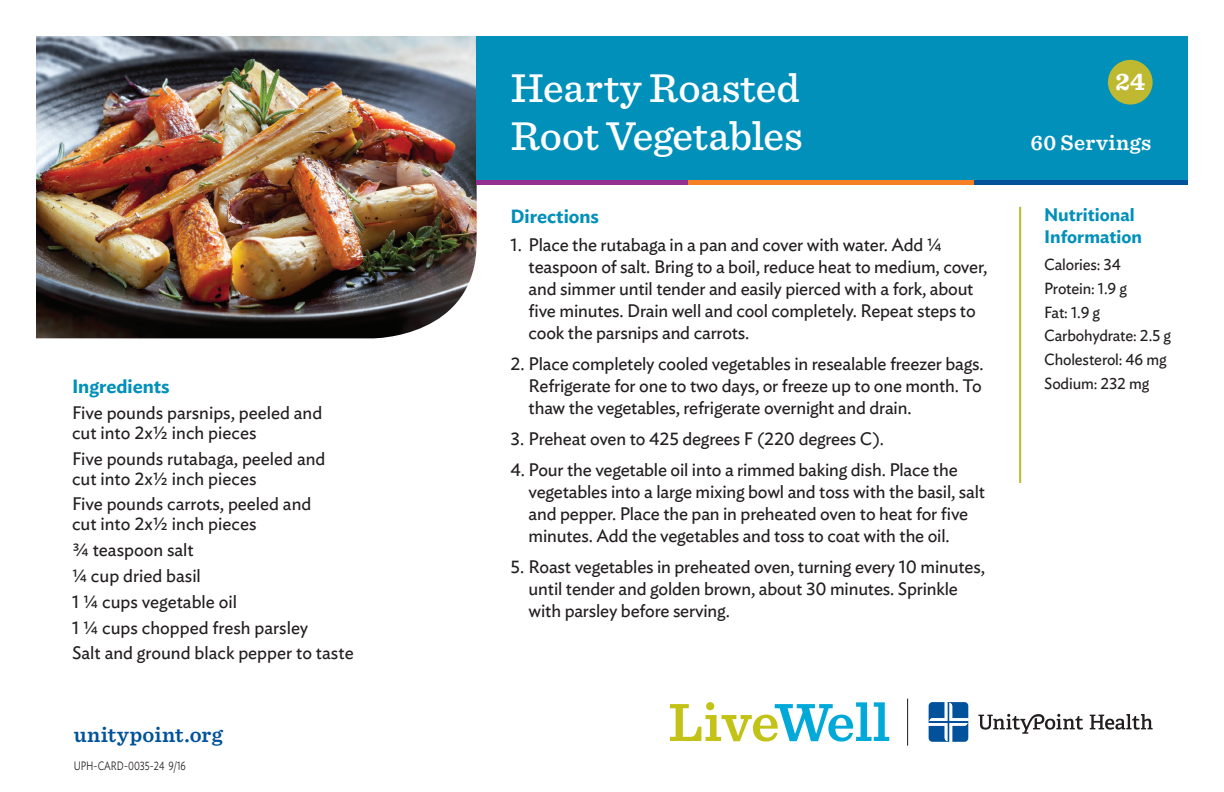
<style>
.page{position:relative;width:1224px;height:792px;background:#fff}
.page>*{position:absolute;margin:0;border:0;box-sizing:border-box;transform-origin:0 0}
.t1{font:500 42px/48px "Sentinel";letter-spacing:-.005em;color:#fff}
.t2{font:700 25.2px "Sentinel";color:#fff}
.t3{font:600 22px "Sentinel";letter-spacing:.02em;color:#01529a}
.t4{font:600 22px "Sentinel";letter-spacing:.02em;color:#fff}
.t5{font:600 19px "Ideal Sans";color:#0090ba}
.t6{font:18px/22px "Ideal Sans";letter-spacing:-.01em;color:#231f20}
.t7{font:600 18px/22px "Ideal Sans";color:#0090ba}
.t8{font:16px/23.8px "Ideal Sans";letter-spacing:-.01em;color:#231f20}
.t9{font:300 12px "Ideal Sans";color:#231f20;scale:.8 1}
</style>
<div class="page">
<img style="left:36px;top:36px;width:441px;height:302px">
<div style="left:477px;top:36px;width:711px;height:144px;background:#0090ba"></div>
<div style="left:1108px;top:60px;width:45px;height:45px;background:#beb931;border-radius:50%"></div>
<hr style="left:1019px;top:207px;width:2px;height:276px;background:#beb931">
<div style="left:973px;top:180px;width:215px;height:5px;background:#01529b"></div>
<div style="left:688px;top:180px;width:285px;height:5px;background:#f58023"></div>
<div style="left:477px;top:180px;width:211px;height:5px;background:#942f92"></div>
<svg style="left:670px;top:702px;width:219px;height:40px"></svg>
<div style="left:706px;top:702px;width:8px;height:8px;background:#c3c317;border-radius:50%"></div>
<hr style="left:907px;top:699px;width:1px;height:47px;background:#231f20">
<svg style="left:978px;top:714px;width:105px;height:20px"></svg>
<svg style="left:1090px;top:714px;width:63px;height:16px"></svg>
<svg style="left:929px;top:702px;width:39px;height:40px"></svg>
<p class="t5" style="left:72px;top:372px;width:99px">Ingredients</p>
<p class="t6" style="left:72px;top:401px;width:252px;line-height:20px">Five pounds parsnips, peeled and cut into 2x1/2 inch pieces</p>
<p class="t6" style="left:72px;top:447px;width:255px;line-height:20px">Five pounds rutabaga, peeled and cut into 2x1/2 inch pieces</p>
<p class="t6" style="left:72px;top:493px;width:241px;line-height:20px">Five pounds carrots, peeled and cut into 2x1/2 inch pieces</p>
<p class="t6" style="left:72px;top:536px;width:283px;line-height:25.8px">3/4 teaspoon salt<br>1/4 cup dried basil<br>1 1/4 cups vegetable oil<br>1 1/4 cups chopped fresh parsley<br>Salt and ground black pepper to taste</p>
<p class="t3" style="left:74px;top:717px;width:151px">unitypoint.org</p>
<p class="t9" style="left:74px;top:757px;width:142px">UPH-CARD-0035-24 9/16</p>
<h1 class="t1" style="left:511px;top:62px;width:293px">Hearty Roasted<br>Root Vegetables</h1>
<p class="t5" style="left:511px;top:202px;width:90px">Directions</p>
<p class="t6" style="left:529px;top:232px;width:460px;text-indent:-18px">1. Place the rutabaga in a pan and cover with water. Add 1/4 teaspoon of salt. Bring to a boil, reduce heat to medium, cover, and simmer until tender and easily pierced with a fork, about five minutes. Drain well and cool completely. Repeat steps to cook the parsnips and carrots.</p>
<p class="t6" style="left:529px;top:351px;width:457px;text-align:justify;text-indent:-18px">2. Place completely cooled vegetables in resealable freezer bags.<br>Refrigerate for one to two days, or freeze up to one month. To thaw the vegetables, refrigerate overnight and drain.</p>
<p class="t6" style="left:511px;top:426px;width:375px">3. Preheat oven to 425 degrees F (220 degrees C).</p>
<p class="t6" style="left:529px;top:457px;width:458px;text-indent:-18px">4. Pour the vegetable oil into a rimmed baking dish. Place the vegetables into a large mixing bowl and toss with the basil, salt and pepper. Place the pan in preheated oven to heat for five minutes. Add the vegetables and toss to coat with the oil.</p>
<p class="t6" style="left:529px;top:554px;width:458px;text-indent:-18px">5. Roast vegetables in preheated oven, turning every 10 minutes, until tender and golden brown, about 30 minutes. Sprinkle with parsley before serving.</p>
<h2 class="t2" style="left:1115px;top:62px;width:31px">24</h2>
<p class="t4" style="left:1031px;top:126px;width:122px">60 Servings</p>
<p class="t7" style="left:1044px;top:202px;width:99px">Nutritional<br>Information</p>
<p class="t8" style="left:1044px;top:251px;width:128px">Calories: 34<br>Protein: 1.9 g<br>Fat: 1.9 g<br>Carbohydrate: 2.5 g<br>Cholesterol: 46 mg<br>Sodium: 232 mg</p>
</div>
